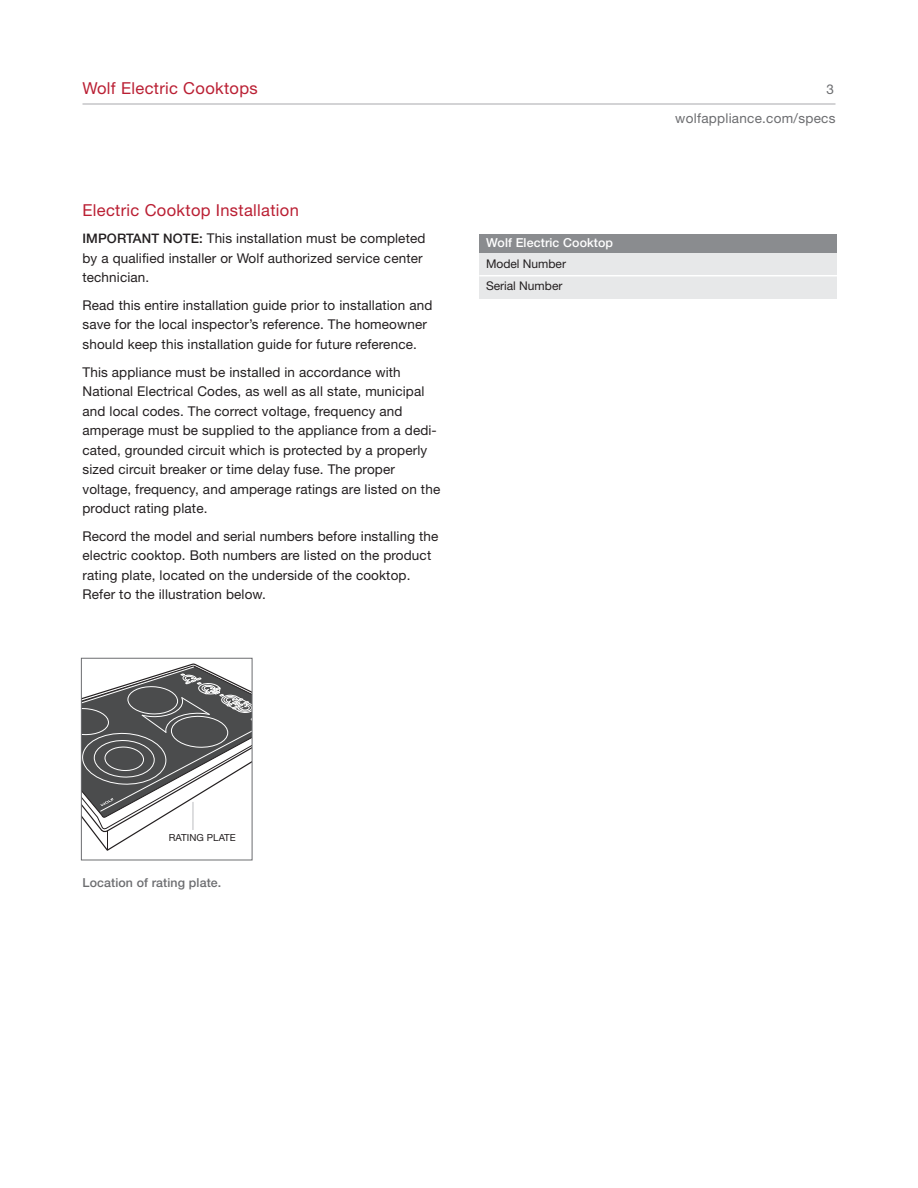
<style>
.page{position:relative;width:918px;height:1188px;background:#fff}
.page>*{position:absolute;margin:0;border:0;box-sizing:border-box;transform-origin:0 0}
.t1{font:16.5px "Helvetica Neue LT Std";letter-spacing:.02em;color:#ba1f33}
.t2{font:13.5px/19.5px "Helvetica Neue LT Std";letter-spacing:.01em;color:#231f20}
.t3{font:13.5px/28.2px "Helvetica Neue LT Std";letter-spacing:.02em;color:#6c6d70;text-align:right}
.t4{font:500 12.3px "Helvetica Neue LT Std";letter-spacing:.01em;color:#6c6d70}
.t5{font:500 12.3px "Helvetica Neue LT Std";letter-spacing:.01em;color:#fff}
.t6{font:12px/21.1px "Helvetica Neue LT Std";color:#231f20}
.t7{font:9.75px "Helvetica Neue LT Std";letter-spacing:.01em;color:#231f20}
.s1{font-weight:500;font-size:13.2px}
</style>
<div class="page">
<hr style="left:82px;top:104px;width:754px;height:1px;background:#a8a9ad">
<div style="left:479px;top:234px;width:358px;height:20px;background:#8a8c8f"></div>
<div style="left:479px;top:254px;width:358px;height:45px;background:#e7e8e9"></div>
<hr style="left:479px;top:275px;width:358px;height:1px;background:#fff">
<div style="left:81px;top:658px;width:171px;height:202px;border:1px solid #6c6d70"></div>
<svg style="left:82px;top:664px;width:170px;height:187px"></svg>
<p class="t1" style="left:82px;top:83px;width:177px">Wolf Electric Cooktops</p>
<p class="t3" style="left:675px;top:77px;width:162px">3 wolfappliance.com/specs</p>
<p class="t1" style="left:82px;top:204px;width:218px">Electric Cooktop Installation</p>
<p class="t2" style="left:82px;top:230px;width:344px"><span class="s1">IMPORTANT NOTE:</span> This installation must be completed by a qualified installer or Wolf authorized service center technician.</p>
<p class="t2" style="left:83px;top:297px;width:351px">Read this entire installation guide prior to installation and save for the local inspector’s reference. The homeowner should keep this installation guide for future reference.</p>
<p class="t2" style="left:83px;top:363px;width:359px">This appliance must be installed in accordance with National Electrical Codes, as well as all state, municipal and local codes. The correct voltage, frequency and amperage must be supplied to the appliance from a dedi&shy;cated, grounded circuit which is protected by a properly sized circuit breaker or time delay fuse. The proper voltage, frequency, and amperage ratings are listed on the product rating plate.</p>
<p class="t2" style="left:83px;top:527px;width:357px">Record the model and serial numbers before installing the electric cooktop. Both numbers are listed on the product rating plate, located on the underside of the cooktop.<br>Refer to the illustration below.</p>
<p class="t5" style="left:486px;top:239px;width:129px">Wolf Electric Cooktop</p>
<p class="t6" style="left:486px;top:255px;width:82px">Model Number<br>Serial Number</p>
<p class="t7" style="left:169px;top:834px;width:69px">RATING PLATE</p>
<p class="t4" style="left:82px;top:878px;width:140px">Location of rating plate.</p>
</div>
